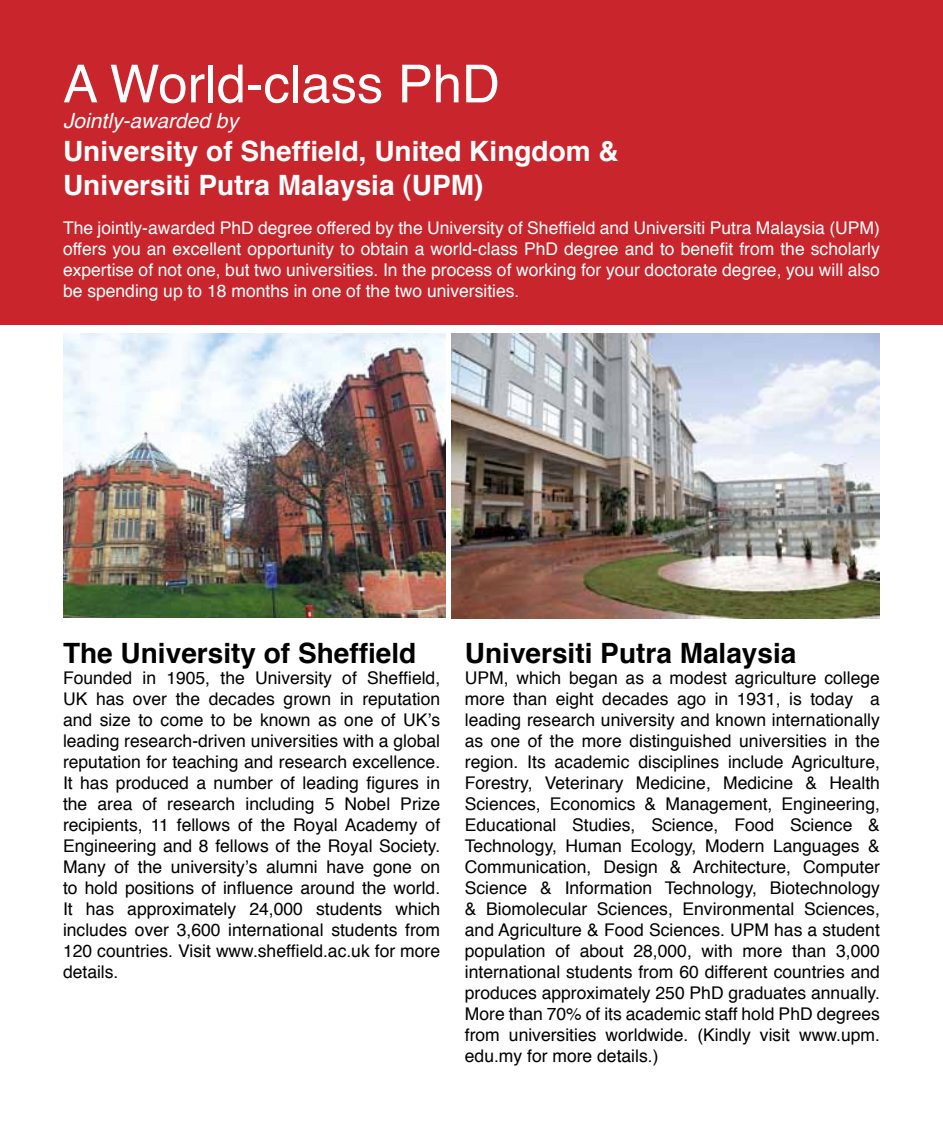
<style>
.page{position:relative;width:943px;height:1141px;background:#fff}
.page>*{position:absolute;margin:0;border:0;box-sizing:border-box;transform-origin:0 0}
.t1{font:52.5px "Helvetica";color:#fff}
.t2{font:700 28px/33.6px "Helvetica";color:#fff}
.t3{font:700 28px "Helvetica";color:#000}
.t4{font:italic 21px "Helvetica";color:#fff}
.t5{font:17.5px/21px "Helvetica";color:#000;text-align:justify}
.t6{font:17.5px/21px "Helvetica";color:#fff;text-align:justify}
</style>
<div class="page">
<div style="left:0;top:0;width:942px;height:324px;background:#c9252c"></div>
<img style="left:451px;top:333px;width:429px;height:285px">
<img style="left:63px;top:333px;width:382px;height:285px">
<h1 class="t1" style="left:63px;top:43px;width:438px">A World-class PhD</h1>
<p class="t4" style="left:63px;top:104px;width:177px">Jointly-awarded by</p>
<h2 class="t2" style="left:63px;top:135px;width:557px">University of Sheffield, United Kingdom &amp;<br>Universiti Putra Malaysia (UPM)</h2>
<p class="t6" style="left:63px;top:218px;width:818px">The jointly-awarded PhD degree offered by the University of Sheffield and Universiti Putra Malaysia (UPM) offers you an excellent opportunity to obtain a world-class PhD degree and to benefit from the scholarly expertise of not one, but two universities. In the process of working for your doctorate degree, you will also be spending up to 18 months in one of the two universities.</p>
<h2 class="t3" style="left:63px;top:631px;width:355px">The University of Sheffield</h2>
<p class="t5" style="left:63px;top:668px;width:379px">Founded in 1905, the University of Sheffield, UK has over the decades grown in reputation and size to come to be known as one of UK’s leading research-driven universities with a global reputation for teaching and research excellence.<br>It has produced a number of leading figures in the area of research including 5 Nobel Prize recipients, 11 fellows of the Royal Academy of Engineering and 8 fellows of the Royal Society.<br>Many of the university’s alumni have gone on to hold positions of influence around the world.<br>It has approximately 24,000 students which includes over 3,600 international students from 120 countries. Visit www.sheffield.ac.uk for more details.</p>
<h2 class="t3" style="left:465px;top:631px;width:333px">Universiti Putra Malaysia</h2>
<p class="t5" style="left:465px;top:668px;width:416px">UPM, which began as a modest agriculture college more than eight decades ago in 1931, is today a leading research university and known internationally as one of the more distinguished universities in the region. Its academic disciplines include Agriculture, Forestry, Veterinary Medicine, Medicine &amp; Health Sciences, Economics &amp; Management, Engineering, Educational Studies, Science, Food Science &amp; Technology, Human Ecology, Modern Languages &amp; Communication, Design &amp; Architecture, Computer Science &amp; Information Technology, Biotechnology &amp; Biomolecular Sciences, Environmental Sciences, and Agriculture &amp; Food Sciences. UPM has a student population of about 28,000, with more than 3,000 international students from 60 different countries and produces approximately 250 PhD graduates annually.<br>More than 70% of its academic staff hold PhD degrees from universities worldwide. (Kindly visit www.upm. edu.my for more details.)</p>
</div>
